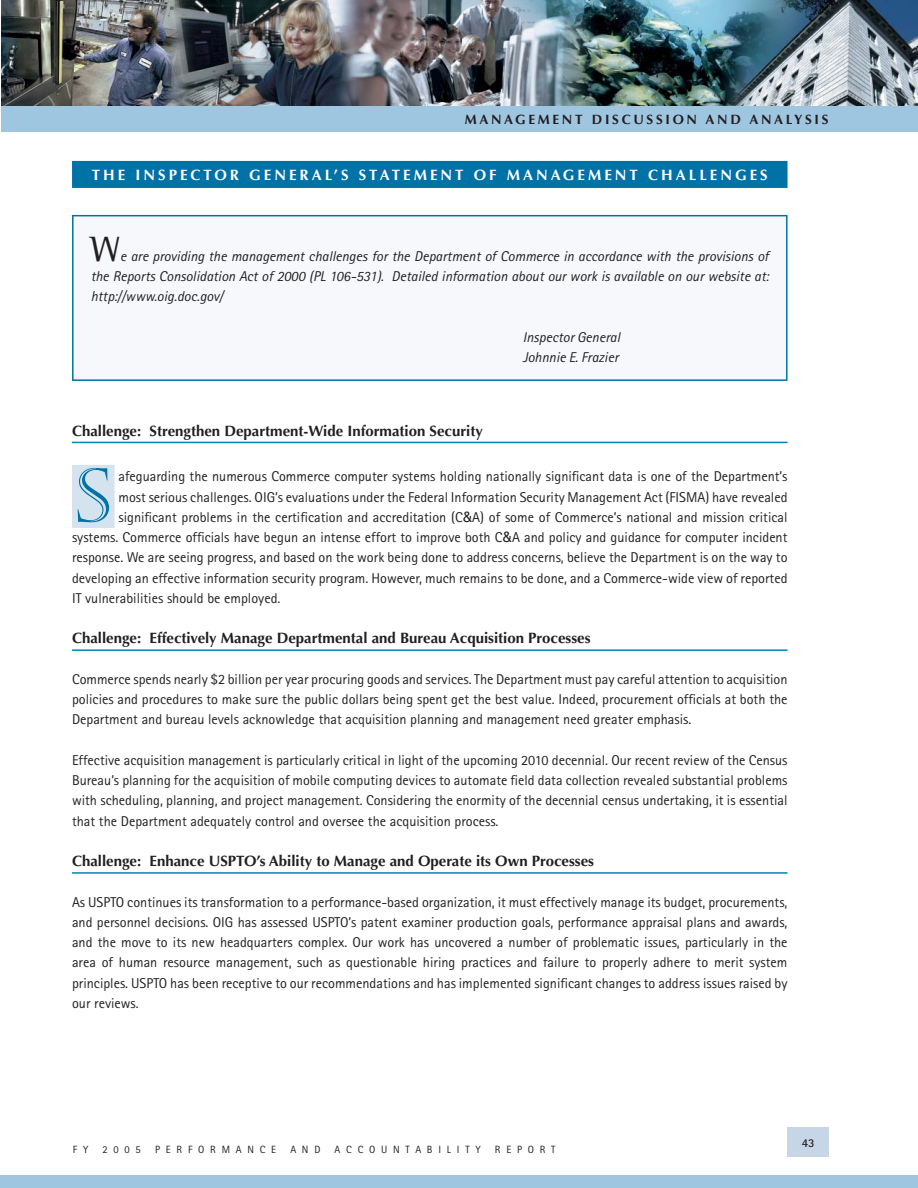
<style>
.page{position:relative;width:918px;height:1188px;background:#fff}
.page>*{position:absolute;margin:0;border:0;box-sizing:border-box;transform-origin:0 0}
.t1{font:74.55px "Castellar";color:#0072a6}
.t2{font:36px "Rotis Semi Serif";color:#231f20}
.t3{font:700 15px "Optima";color:#231f20}
.t4{font:700 15px "Optima";letter-spacing:.2em;color:#fff}
.t5{font:14.25px/20.2px "Rotis Sans Serif";color:#231f20;text-align:justify}
.t6{font:italic 14.25px/20.2px "Rotis Sans Serif";color:#231f20;text-align:justify}
.t7{font:700 13.5px "Optima";letter-spacing:.2em;color:#231f20}
.t8{font:700 12px "Rotis Sans Serif";color:#231f20}
.t9{font:10.5px "Rotis Sans Serif";letter-spacing:.55em;color:#231f20}
.s1{font-family:"Univers";font-stretch:condensed}
</style>
<div class="page">
<div style="left:72px;top:161px;width:716px;height:27px;background:#0072a6"></div>
<hr style="left:72px;top:442px;width:716px;height:1px;background:#0085b2">
<div style="left:72px;top:465px;width:43px;height:63px;background:#d5e3ee"></div>
<hr style="left:72px;top:649px;width:716px;height:2px;background:#0085b2">
<hr style="left:72px;top:872px;width:716px;height:2px;background:#0085b2">
<div style="left:73px;top:216px;width:714px;height:164px;background:#f6f8fc"></div>
<hr style="left:72px;top:215px;width:716px;height:1px;background:#0072a6">
<hr style="left:72px;top:216px;width:2px;height:163px;background:#0072a6">
<hr style="left:786px;top:216px;width:2px;height:163px;background:#0072a6">
<hr style="left:72px;top:379px;width:716px;height:2px;background:#0072a6">
<div style="left:788px;top:1127px;width:41px;height:29px;background:#c6d6e6"></div>
<div style="left:1px;top:1176px;width:917px;height:12px;background:#9fc6e1"></div>
<img style="left:1px;top:0;width:917px;height:106px">
<div style="left:1px;top:106px;width:917px;height:25px;background:#9fc6e1"></div>
<p class="t7" style="left:465px;top:113px;width:365px">MANAGEMENT DISCUSSION AND ANALYSIS</p>
<p class="t4" style="left:92px;top:169px;width:677px">THE INSPECTOR GENERAL’S STATEMENT OF MANAGEMENT CHALLENGES</p>
<h2 class="t2" style="left:91px;top:236px;width:31px">W</h2>
<p class="t6" style="left:91px;top:247px;width:679px;text-indent:29px">e are providing the management challenges for the Department of Commerce in accordance with the provisions of the Reports Consolidation Act of 2000 (PL 106-531). Detailed information about our work is available on our website at: http://www.oig.doc.gov/</p>
<p class="t6" style="left:523px;top:328px;width:99px">Inspector General<br>Johnnie E. Frazier</p>
<p class="t3" style="left:72px;top:424px;width:412px">Challenge: Strengthen Department-Wide Information Security</p>
<h1 class="t1" style="left:75px;top:453px;width:37px">S</h1>
<p class="t5" style="left:118px;top:468px;width:671px">afeguarding the numerous Commerce computer systems holding nationally significant data is one of the Department’s</p>
<p class="t5" style="left:118px;top:488px;width:671px">most serious challenges. OIG’s evaluations under the Federal Information Security Management Act (FISMA) have revealed</p>
<p class="t5" style="left:118px;top:508px;width:671px">significant problems in the certification and accreditation (C<span class="s1">&amp;</span>A) of some of Commerce’s national and mission critical</p>
<p class="t5" style="left:72px;top:529px;width:717px">systems. Commerce officials have begun an intense effort to improve both C<span class="s1">&amp;</span>A and policy and guidance for computer incident</p>
<p class="t5" style="left:72px;top:549px;width:717px">response. We are seeing progress, and based on the work being done to address concerns, believe the Department is on the way to</p>
<p class="t5" style="left:72px;top:569px;width:717px">developing an effective information security program. However, much remains to be done, and a Commerce-wide view of reported</p>
<p class="t5" style="left:72px;top:589px;width:210px">IT vulnerabilities should be employed.</p>
<p class="t3" style="left:72px;top:632px;width:520px">Challenge: Effectively Manage Departmental and Bureau Acquisition Processes</p>
<p class="t5" style="left:72px;top:670px;width:717px">Commerce spends nearly $2 billion per year procuring goods and services. The Department must pay careful attention to acquisition policies and procedures to make sure the public dollars being spent get the best value. Indeed, procurement officials at both the Department and bureau levels acknowledge that acquisition planning and management need greater emphasis.</p>
<p class="t5" style="left:72px;top:751px;width:717px">Effective acquisition management is particularly critical in light of the upcoming 2010 decennial. Our recent review of the Census Bureau’s planning for the acquisition of mobile computing devices to automate field data collection revealed substantial problems with scheduling, planning, and project management. Considering the enormity of the decennial census undertaking, it is essential that the Department adequately control and oversee the acquisition process.</p>
<p class="t3" style="left:72px;top:855px;width:524px">Challenge: Enhance USPTO’s Ability to Manage and Operate its Own Processes</p>
<p class="t5" style="left:72px;top:893px;width:717px">As USPTO continues its transformation to a performance-based organization, it must effectively manage its budget, procurements, and personnel decisions. OIG has assessed USPTO’s patent examiner production goals, performance appraisal plans and awards, and the move to its new headquarters complex. Our work has uncovered a number of problematic issues, particularly in the area of human resource management, such as questionable hiring practices and failure to properly adhere to merit system principles. USPTO has been receptive to our recommendations and has implemented significant changes to address issues raised by our reviews.</p>
<p class="t9" style="left:73px;top:1145px;width:17px">F Y</p>
<p class="t9" style="left:103px;top:1145px;width:40px">2005</p>
<p class="t9" style="left:155px;top:1145px;width:122px">PERFORMANCE</p>
<p class="t9" style="left:290px;top:1145px;width:32px">AND</p>
<p class="t9" style="left:335px;top:1145px;width:148px">ACCOUNTABILITY</p>
<p class="t9" style="left:495px;top:1145px;width:62px">REPORT</p>
<p class="t8" style="left:802px;top:1138px;width:14px">43</p>
</div>
